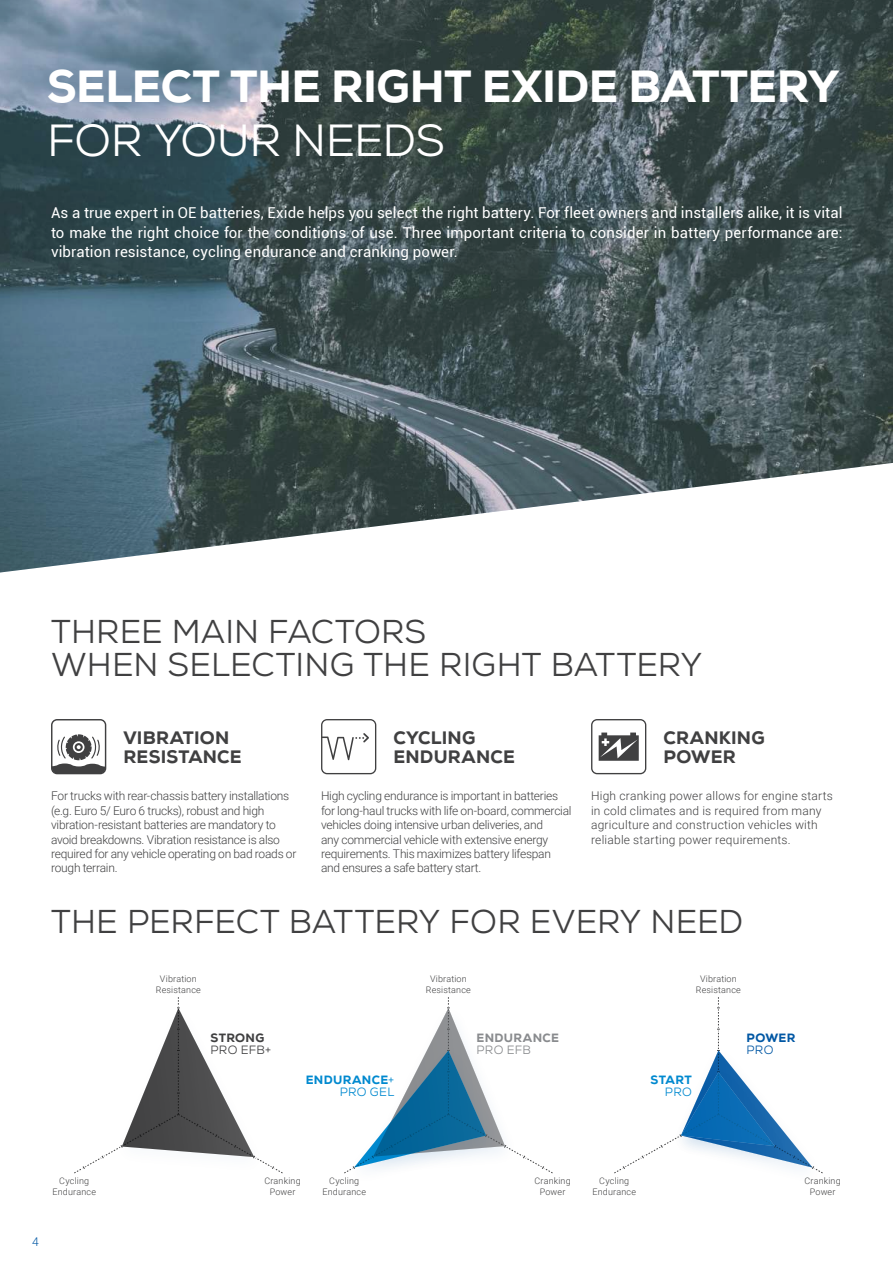
<style>
.page{position:relative;width:893px;height:1263px;background:#fff}
.page>*{position:absolute;margin:0;border:0;box-sizing:border-box;transform-origin:0 0}
.t1{font:800 45px "Nexa";letter-spacing:-.01em;color:#fff}
.t2{font:45px "Nexa";letter-spacing:-.015em;color:#fff}
.t3{font:33px/33px "Nexa";letter-spacing:.005em;color:#404041}
.t4{font:800 18px/19.2px "Nexa";letter-spacing:.01em;color:#404041}
.t5{font:15px/19.5px "Roboto";letter-spacing:.01em;color:#fff;text-align:justify}
.t6{font:300 12px/14.4px "Roboto";letter-spacing:-.02em;color:#404041}
.t7{font:300 12px/14.4px "Roboto";letter-spacing:.02em;color:#404041}
.t8{font:800 12px/12px "Nexa";letter-spacing:.03em;color:#0089cf;text-align:right}
.t9{font:800 12px "Nexa";letter-spacing:.03em;color:#898b8e}
.t10{font:12px "Nexa";letter-spacing:.02em;color:#404041}
.t11{font:12px "Nexa";letter-spacing:.02em;color:#898b8e}
.t12{font:800 12px "Nexa";letter-spacing:.03em;color:#404041}
.t13{font:800 12px "Nexa";letter-spacing:.03em;color:#0057a4}
.t14{font:12px "Nexa";color:#0057a4}
.t15{font:12px "Nexa";color:#0089cf}
.t16{font:300 12px "Roboto";color:#0057a4}
.t17{font:300 9px/10.8px "Roboto";letter-spacing:.02em;color:#404041;text-align:center}
.s1{font-weight:400}
</style>
<div class="page">
<img style="left:0;top:0;width:893px;height:573px">
<svg style="left:591px;top:719px;width:55px;height:55px"></svg>
<svg style="left:321px;top:719px;width:55px;height:55px"></svg>
<svg style="left:51px;top:719px;width:55px;height:55px"></svg>
<svg style="left:344px;top:997px;width:209px;height:176px"></svg>
<svg style="left:614px;top:997px;width:209px;height:176px"></svg>
<svg style="left:74px;top:997px;width:209px;height:176px"></svg>
<h1 class="t1" style="left:47px;top:67px;width:793px">SELECT THE RIGHT EXIDE BATTERY</h1>
<h1 class="t2" style="left:47px;top:115px;width:399px">FOR YOUR NEEDS</h1>
<p class="t5" style="left:51px;top:204px;width:793px">As a true expert in OE batteries, Exide helps you select the right battery. For fleet owners and installers alike, it is vital to make the right choice for the conditions of use. Three important criteria to consider in battery performance are: vibration resistance, cycling endurance and cranking power.</p>
<h2 class="t3" style="left:51px;top:614px;width:652px">THREE MAIN FACTORS<br>WHEN SELECTING THE RIGHT BATTERY</h2>
<h3 class="t4" style="left:123px;top:728px;width:120px">VIBRATION<br>RESISTANCE</h3>
<p class="t6" style="left:51px;top:790px;width:247px">For trucks with rear-chassis battery installations (e.g. Euro 5/ Euro 6 trucks), robust and high vibration-resistant batteries are mandatory to avoid breakdowns. Vibration resistance is also required for any vehicle operating on bad roads or rough terrain.</p>
<h3 class="t4" style="left:393px;top:728px;width:123px">CYCLING<br>ENDURANCE</h3>
<p class="t6" style="left:321px;top:790px;width:252px">High cycling endurance is important in batteries for long-haul trucks with life on-board, commercial vehicles doing intensive urban deliveries, and<br>any commercial vehicle with extensive energy requirements. This maximizes battery lifespan and ensures a safe battery start.</p>
<h3 class="t4" style="left:663px;top:728px;width:103px">CRANKING<br>POWER</h3>
<p class="t7" style="left:591px;top:790px;width:243px">High cranking power allows for engine starts in cold climates and is required from many agriculture and construction vehicles with reliable starting power requirements.</p>
<h2 class="t3" style="left:51px;top:903px;width:693px">THE PERFECT BATTERY FOR EVERY NEED</h2>
<p class="t17" style="left:156px;top:974px;width:46px">Vibration<br>Resistance</p>
<p class="t12" style="left:211px;top:1032px;width:55px">STRONG</p>
<p class="t10" style="left:211px;top:1043px;width:62px">PRO EFB+</p>
<p class="t8" style="left:306px;top:1074px;width:90px">ENDURANCE<span class="s1">+<br>PRO GEL</span></p>
<p class="t17" style="left:426px;top:974px;width:46px">Vibration<br>Resistance</p>
<p class="t9" style="left:477px;top:1032px;width:84px">ENDURANCE</p>
<p class="t11" style="left:477px;top:1043px;width:56px">PRO EFB</p>
<p class="t17" style="left:696px;top:974px;width:46px">Vibration<br>Resistance</p>
<p class="t8" style="left:650px;top:1074px;width:43px">START</p>
<p class="t15" style="left:665px;top:1085px;width:28px">PRO</p>
<p class="t13" style="left:747px;top:1032px;width:51px">POWER</p>
<p class="t14" style="left:747px;top:1043px;width:28px">PRO</p>
<p class="t17" style="left:52px;top:1176px;width:45px">Cycling<br>Endurance</p>
<p class="t17" style="left:264px;top:1176px;width:38px">Cranking<br>Power</p>
<p class="t16" style="left:32px;top:1237px;width:8px">4</p>
<p class="t17" style="left:322px;top:1176px;width:45px">Cycling<br>Endurance</p>
<p class="t17" style="left:534px;top:1176px;width:38px">Cranking<br>Power</p>
<p class="t17" style="left:592px;top:1176px;width:45px">Cycling<br>Endurance</p>
<p class="t17" style="left:804px;top:1176px;width:38px">Cranking<br>Power</p>
</div>
